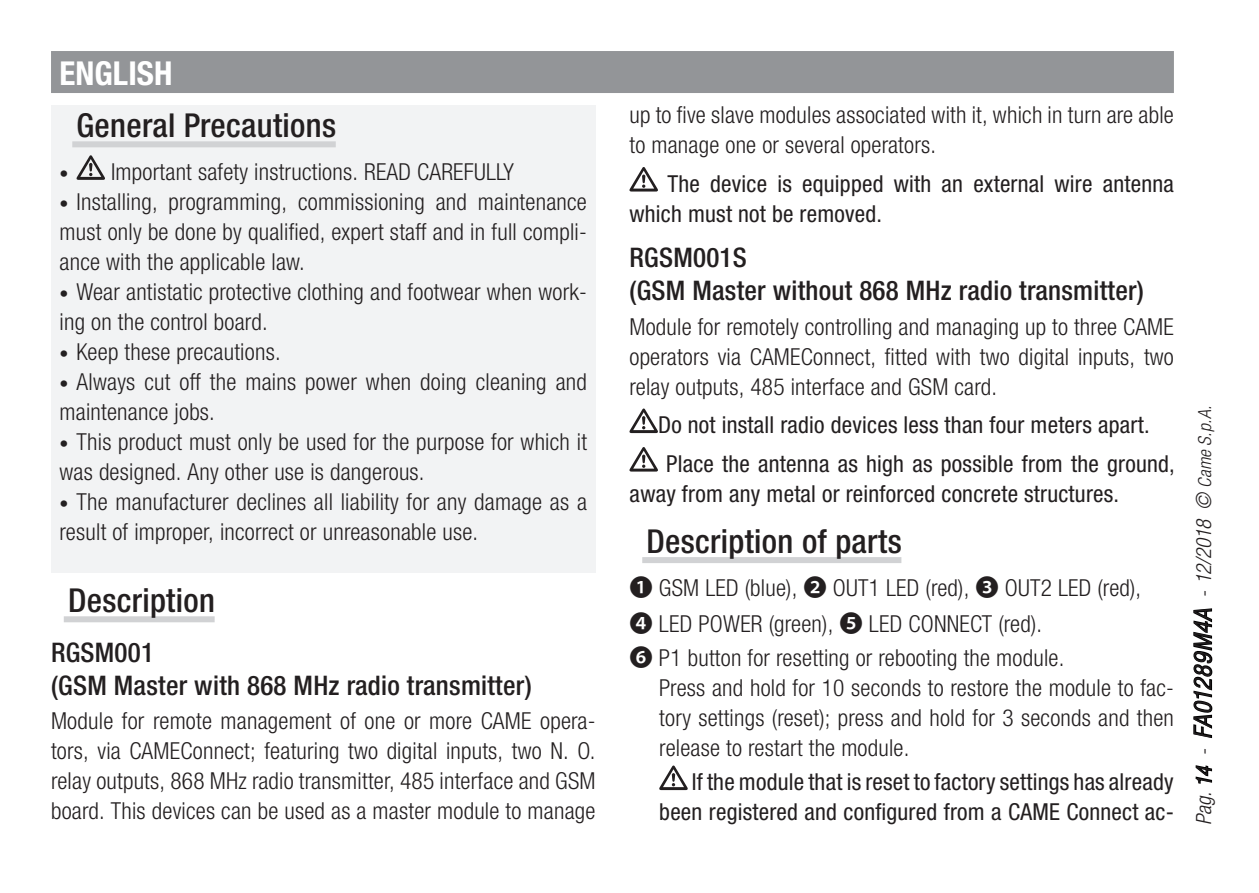
<style>
.page{position:relative;width:1259px;height:893px;background:#fff}
.page>*{position:absolute;margin:0;border:0;box-sizing:border-box;transform-origin:0 0}
.Titoletto{font:500 condensed 33px "Helvetica Neue LTW1 G";letter-spacing:.01em;color:#231f20}
.Lingua_su_grigio{font:700 condensed 33px "Helvetica Neue LTW1 G";letter-spacing:.005em;color:#fff}
.Sottotitoletto{font:500 condensed 27px/33px "Helvetica Neue LTW1 G";letter-spacing:.01em;color:#231f20}
.Testo_BASE{font:300 condensed 23.4px/30px "Helvetica Neue LTW1 G";letter-spacing:.01em;color:#231f20}
.Testo_BASE_-_SpazioP{font:condensed 23.4px/30px "Helvetica Neue LTW1 G";letter-spacing:.01em;color:#231f20}
.Testo_BASE-2{font:condensed 23.4px/30px "Helvetica Neue LTW1 G";letter-spacing:.01em;color:#231f20;text-align:right}
.Testo_base_spazio_pr{font:300 condensed 23.4px "Helvetica Neue LTW1 G";letter-spacing:.01em;color:#231f20}
.Testo_BASE_-_SpazioP-2{font:300 condensed 23.4px "Helvetica Neue LTW1 G";letter-spacing:.01em;color:#231f20}
.t1{font:italic 300 condensed 21px "Helvetica Neue LTW1 G";color:#231f20}
.s1{font-weight:100;font-size:18px}
.s2{font-family:"Koz Go Pr 6 N";font-weight:400;font-stretch:normal}
.s3{font-size:24px}
.s4{font-size:18px}
</style>
<div class="page">
<svg style="left:1195px;top:765px;width:18px;height:19px"></svg>
<svg style="left:1193px;top:608px;width:20px;height:131px"></svg>
<div style="left:51px;top:51px;width:1123px;height:42px;background:#939598"></div>
<div style="left:64px;top:616px;width:151px;height:6px;background:#d1d2d4"></div>
<div style="left:51px;top:105px;width:544px;height:468px;background:#f2f3f4"></div>
<div style="left:72px;top:141px;width:264px;height:6px;background:#d1d2d4"></div>
<svg style="left:77px;top:155px;width:28px;height:25px"></svg>
<div style="left:642px;top:557px;width:259px;height:6px;background:#d1d2d4"></div>
<svg style="left:629px;top:167px;width:29px;height:25px"></svg>
<svg style="left:629px;top:408px;width:29px;height:25px"></svg>
<svg style="left:629px;top:447px;width:29px;height:25px"></svg>
<svg style="left:659px;top:765px;width:28px;height:25px"></svg>
<p class="Lingua_su_grigio" style="left:60px;top:54px;width:114px">ENGLISH</p>
<p class="Titoletto" style="left:77px;top:105px;width:261px">General Precautions</p>
<p class="Testo_BASE" style="left:60px;top:157px;width:456px"><span class="s1">•</span> Important safety instructions. READ CAREFULLY</p>
<p class="Testo_BASE" style="left:60px;top:187px;width:529px;text-align:justify"><span class="s1">•</span> Installing, programming, commissioning and maintenance must only be done by qualified, expert staff and in full compli&shy;ance with the applicable law.</p>
<p class="Testo_BASE" style="left:60px;top:277px;width:529px"><span class="s1">•</span> Wear antistatic protective clothing and footwear when work&shy;ing on the control board.</p>
<p class="Testo_BASE" style="left:60px;top:337px;width:223px"><span class="s1">•</span> Keep these precautions.</p>
<p class="Testo_BASE" style="left:60px;top:367px;width:529px"><span class="s1">•</span> Always cut off the mains power when doing cleaning and maintenance jobs.</p>
<p class="Testo_BASE" style="left:60px;top:427px;width:529px"><span class="s1">•</span> This product must only be used for the purpose for which it was designed. Any other use is dangerous.</p>
<p class="Testo_BASE" style="left:60px;top:487px;width:529px"><span class="s1">•</span> The manufacturer declines all liability for any damage as a result of improper, incorrect or unreasonable use.</p>
<p class="Titoletto" style="left:68px;top:580px;width:148px">Description</p>
<p class="Sottotitoletto" style="left:51px;top:636px;width:482px">RGSM001<br>(GSM Master with 868 MHz radio transmitter)</p>
<p class="Testo_BASE" style="left:51px;top:706px;width:546px;text-align:justify">Module for remote management of one or more CAME opera&shy;tors, via CAMEConnect; featuring two digital inputs, two N. O. relay outputs, 868 MHz radio transmitter, 485 interface and GSM board. This devices can be used as a master module to manage</p>
<p class="Testo_BASE" style="left:629px;top:100px;width:546px">up to five slave modules associated with it, which in turn are able to manage one or several operators.</p>
<p class="Testo_BASE_-_SpazioP" style="left:629px;top:168px;width:546px;text-indent:38px">The device is equipped with an external wire antenna which must not be removed.</p>
<p class="Sottotitoletto" style="left:629px;top:241px;width:516px">RGSM001S<br>(GSM Master without 868 MHz radio transmitter)</p>
<p class="Testo_BASE" style="left:629px;top:311px;width:546px;text-align:justify">Module for remotely controlling and managing up to three CAME operators via CAMEConnect, fitted with two digital inputs, two relay outputs, 485 interface and GSM card.</p>
<p class="Testo_BASE_-_SpazioP" style="left:658px;top:410px;width:493px">Do not install radio devices less than four meters apart.</p>
<p class="Testo_BASE_-_SpazioP" style="left:629px;top:448px;width:547px;text-indent:37px">Place the antenna as high as possible from the ground, away from any metal or reinforced concrete structures.</p>
<p class="Titoletto" style="left:646px;top:521px;width:257px">Description of parts</p>
<p class="Testo_BASE_-_SpazioP-2" style="left:629px;top:574px;width:513px"><span class="s2">❶</span> GSM LED (blue), <span class="s2">❷</span> OUT1 LED (red), <span class="s2">❸</span> OUT2 LED (red),</p>
<p class="Testo_base_spazio_pr" style="left:629px;top:610px;width:414px"><span class="s2">❹</span> LED POWER (green), <span class="s2">❺</span> LED CONNECT (red).</p>
<p class="Testo_base_spazio_pr" style="left:629px;top:644px;width:436px"><span class="s2">❻</span> P1 button for resetting or rebooting the module.</p>
<p class="Testo_BASE" style="left:659px;top:673px;width:516px;text-align:justify">Press and hold for 10 seconds to restore the module to fac&shy;tory settings (reset); press and hold for 3 seconds and then release to restart the module.</p>
<p class="Testo_BASE-2" style="left:659px;top:767px;width:516px">If the module that is reset to factory settings has already been registered and configured from a CAME Connect ac-</p>
<p class="t1" style="left:1191px;top:825px;width:421px;rotate:-90deg">Pag. 14 - <span class="s3">FA01289M4A</span> - 12/2018 © <span class="s4">Came S.p.A.</span></p>
</div>
